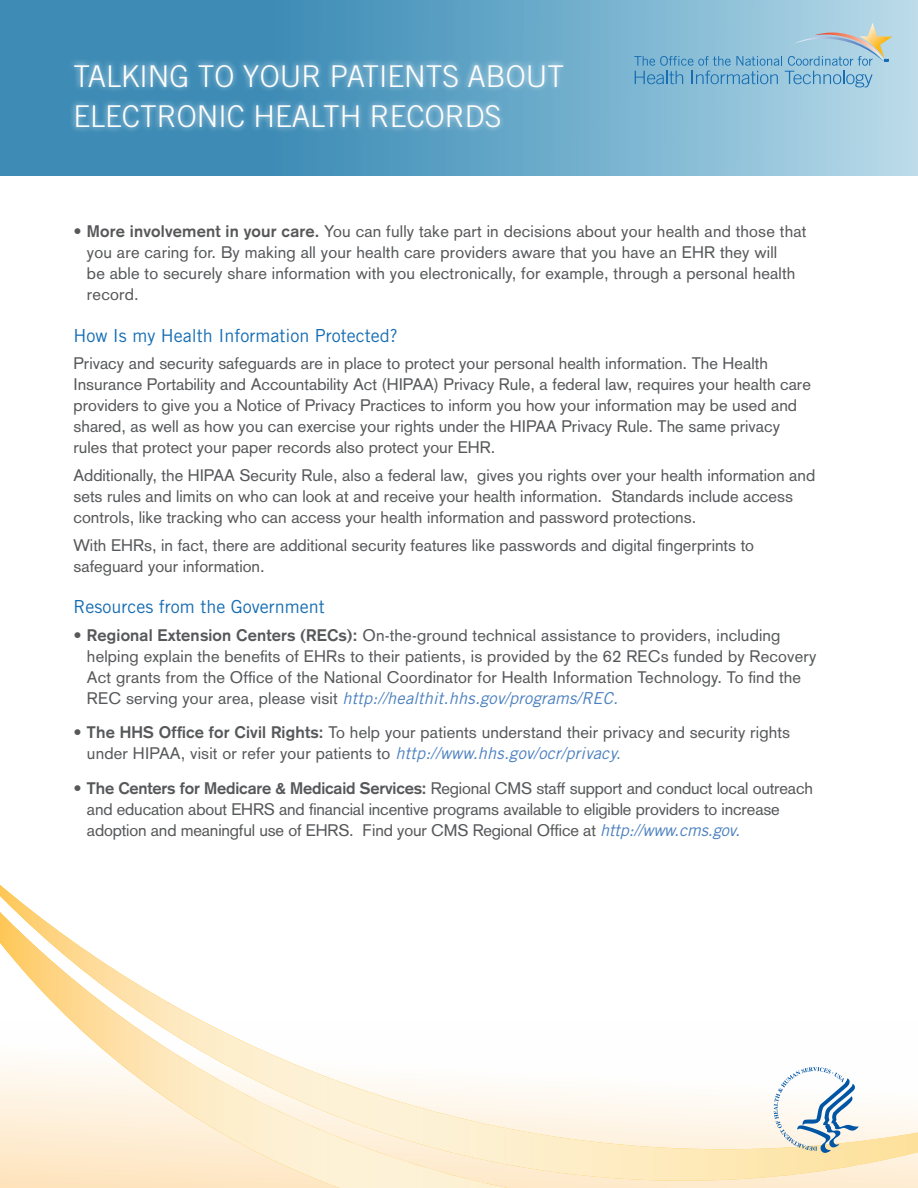
<style>
.page{position:relative;width:918px;height:1188px;background:#fff}
.page>*{position:absolute;margin:0;border:0;box-sizing:border-box;transform-origin:0 0}
.t1{font:300 30px/40.5px "Trade Gothic";color:#fff}
.subhead{font:18px "Trade Gothic";color:#166db3}
.body_text{font:16.5px/21px "Akzidenz Grotesk";color:#57585a}
.Bullets{font:16.5px/21px "Akzidenz Grotesk";letter-spacing:.01em;color:#57585a}
.Bullets-2{font:16.5px/21px "Akzidenz Grotesk";letter-spacing:-.01em;color:#57585a}
.s1{font-weight:700}
.s2{font-family:"Trade Gothic";font-style:italic;color:#4b80be}
</style>
<div class="page">
<svg style="left:0;top:885px;width:918px;height:303px"></svg>
<svg style="left:0;top:0;width:918px;height:176px;background:#68a8c8"></svg>
<div style="left:69px;top:59px;width:500px;height:74px;background:#fff;opacity:.75"></div>
<svg style="left:634px;top:23px;width:258px;height:64px;background:#90bed5"></svg>
<svg style="left:774px;top:1067px;width:85px;height:86px"></svg>
<h1 class="t1" style="left:74px;top:55px;width:492px">TALKING TO YOUR PATIENTS ABOUT<br>ELECTRONIC HEALTH RECORDS</h1>
<p class="Bullets" style="left:74px;top:221px;width:734px">• <span class="s1">More involvement in your care.</span> You can fully take part in decisions about your health and those that</p>
<p class="Bullets" style="left:87px;top:242px;width:710px">you are caring for. By making all your health care providers aware that you have an EHR they will be able to securely share information with you electronically, for example, through a personal health record.</p>
<p class="subhead" style="left:74px;top:324px;width:326px">How Is my Health Information Protected?</p>
<p class="body_text" style="left:74px;top:353px;width:739px">Privacy and security safeguards are in place to protect your personal health information. The Health Insurance Portability and Accountability Act (HIPAA) Privacy Rule, a federal law, requires your health care providers to give you a Notice of Privacy Practices to inform you how your information may be used and shared, as well as how you can exercise your rights under the HIPAA Privacy Rule. The same privacy rules that protect your paper records also protect your EHR.</p>
<p class="body_text" style="left:74px;top:465px;width:743px">Additionally, the HIPAA Security Rule, also a federal law, gives you rights over your health information and sets rules and limits on who can look at and receive your health information. Standards include access controls, like tracking who can access your health information and password protections.</p>
<p class="body_text" style="left:74px;top:535px;width:682px">With EHRs, in fact, there are additional security features like passwords and digital fingerprints to safeguard your information.</p>
<p class="subhead" style="left:74px;top:596px;width:253px">Resources from the Government</p>
<p class="Bullets" style="left:87px;top:645px;width:731px">helping explain the benefits of EHRs to their patients, is provided by the 62 RECs funded by Recovery<br>Act grants from the Office of the National Coordinator for Health Information Technology. To find the<br>REC serving your area, please visit <span class="s2">http://healthit.hhs.gov/programs/REC.</span></p>
<p class="Bullets" style="left:87px;top:743px;width:535px">under HIPAA, visit or refer your patients to <span class="s2">http://www.hhs.gov/ocr/privacy.</span></p>
<p class="Bullets-2" style="left:87px;top:799px;width:694px">and education about EHRS and financial incentive programs available to eligible providers to increase adoption and meaningful use of EHRS. Find your CMS Regional Office at <span class="s2">http://www.cms.gov.</span></p>
<p class="Bullets" style="left:74px;top:624px;width:708px">• <span class="s1">Regional Extension Centers (RECs):</span> On-the-ground technical assistance to providers, including</p>
<p class="Bullets" style="left:74px;top:722px;width:718px">• <span class="s1">The HHS Office for Civil Rights:</span> To help your patients understand their privacy and security rights</p>
<p class="Bullets-2" style="left:74px;top:778px;width:741px">• <span class="s1">The Centers for Medicare &amp; Medicaid Services:</span> Regional CMS staff support and conduct local outreach</p>
</div>
